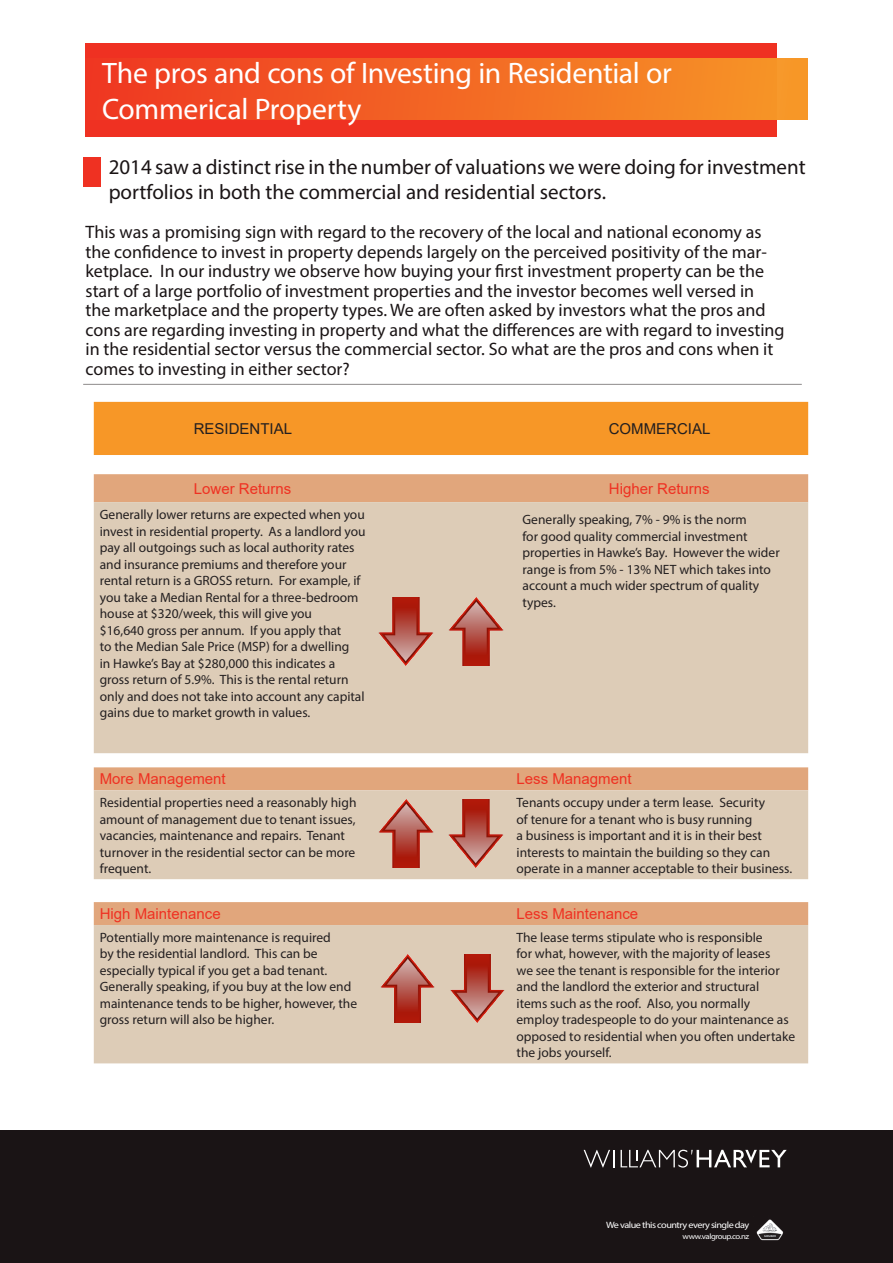
<style>
.page{position:relative;width:893px;height:1263px;background:#fff}
.page>*{position:absolute;margin:0;border:0;box-sizing:border-box;transform-origin:0 0}
.Name{font:29.7px/35.7px "Myriad Pro";letter-spacing:-.01em;color:#fff}
.Heading{font:21px/25.2px "Myriad Pro";color:#1a1415}
.Heading-2{font:18px/19.5px "Myriad Pro";color:#1a1415}
.t1{font:15px "Arial";color:#ef3122}
.t2{font:15px "Arial";color:#231f20}
.t3{font:13.5px/16.5px "Myriad Pro";color:#231f20}
.t4{font:9.15px "Myriad Pro";letter-spacing:-.05em;color:#fff;scale:1.11 1}
.t5{font:7.8px "Myriad Pro";letter-spacing:-.05em;color:#fff;scale:1.11 1}
</style>
<div class="page">
<div style="left:0;top:1130px;width:893px;height:133px;background:#1a1415"></div>
<svg style="left:584px;top:1149px;width:203px;height:18px"></svg>
<div style="left:86px;top:43px;width:691px;height:93px;background:#ef3122"></div>
<div style="left:86px;top:59px;width:722px;height:61px;background:linear-gradient(to right,#ef3622,#f79827)"></div>
<img style="left:756px;top:1219px;width:28px;height:21px">
<div style="left:94px;top:402px;width:714px;height:53px;background:#f79727"></div>
<div style="left:94px;top:474px;width:714px;height:28px;background:#e1a67c"></div>
<svg style="left:94px;top:502px;width:714px;height:561px;background:#dfccb6"></svg>
<div style="left:83px;top:157px;width:17px;height:30px;background:#ef3122"></div>
<hr style="left:83px;top:384px;width:719px;height:1px;background:#1a1415">
<img style="left:448px;top:597px;width:56px;height:68px">
<img style="left:378px;top:597px;width:56px;height:68px">
<img style="left:378px;top:799px;width:56px;height:68px">
<img style="left:448px;top:799px;width:56px;height:68px">
<img style="left:379px;top:955px;width:57px;height:68px">
<img style="left:449px;top:955px;width:57px;height:68px">
<p class="Name" style="left:102px;top:55px;width:571px">The pros and cons of Investing in Residential or<br>Commerical Property</p>
<p class="Heading" style="left:109px;top:154px;width:698px">2014 saw a distinct rise in the number of valuations we were doing for investment portfolios in both the commercial and residential sectors.</p>
<p class="Heading-2" style="left:86px;top:222px;width:701px">This was a promising sign with regard to the recovery of the local and national economy as the confidence to invest in property depends largely on the perceived positivity of the mar&shy;ketplace. In our industry we observe how buying your first investment property can be the start of a large portfolio of investment properties and the investor becomes well versed in<br>the marketplace and the property types. We are often asked by investors what the pros and cons are regarding investing in property and what the differences are with regard to investing in the residential sector versus the commercial sector. So what are the pros and cons when it comes to investing in either sector?</p>
<p class="t2" style="left:194px;top:418px;width:100px">RESIDENTIAL</p>
<p class="t2" style="left:609px;top:418px;width:103px">COMMERCIAL</p>
<p class="t1" style="left:194px;top:478px;width:99px">Lower Returns</p>
<p class="t1" style="left:609px;top:478px;width:102px">Higher Returns</p>
<p class="t3" style="left:100px;top:506px;width:267px">Generally lower returns are expected when you invest in residential property. As a landlord you pay all outgoings such as local authority rates and insurance premiums and therefore your rental return is a GROSS return. For example, if you take a Median Rental for a three-bedroom house at $320/week, this will give you<br>$16,640 gross per annum. If you apply that<br>to the Median Sale Price (MSP) for a dwelling<br>in Hawke’s Bay at $280,000 this indicates a gross return of 5.9%. This is the rental return only and does not take into account any capital gains due to market growth in values.</p>
<p class="t3" style="left:522px;top:511px;width:259px">Generally speaking, 7% - 9% is the norm<br>for good quality commercial investment properties in Hawke’s Bay. However the wider range is from 5% - 13% NET which takes into account a much wider spectrum of quality types.</p>
<p class="t1" style="left:100px;top:769px;width:127px">More Management</p>
<p class="t1" style="left:516px;top:769px;width:117px">Less Managment</p>
<p class="t3" style="left:100px;top:794px;width:258px">Residential properties need a reasonably high amount of management due to tenant issues, vacancies, maintenance and repairs. Tenant turnover in the residential sector can be more frequent.</p>
<p class="t3" style="left:516px;top:794px;width:277px">Tenants occupy under a term lease. Security<br>of tenure for a tenant who is busy running<br>a business is important and it is in their best interests to maintain the building so they can operate in a manner acceptable to their business.</p>
<p class="t1" style="left:100px;top:903px;width:122px">High Maintenance</p>
<p class="t1" style="left:516px;top:903px;width:123px">Less Maintenance</p>
<p class="t3" style="left:100px;top:929px;width:259px">Potentially more maintenance is required<br>by the residential landlord. This can be especially typical if you get a bad tenant.<br>Generally speaking, if you buy at the low end maintenance tends to be higher, however, the gross return will also be higher.</p>
<p class="t3" style="left:516px;top:929px;width:280px">The lease terms stipulate who is responsible<br>for what, however, with the majority of leases<br>we see the tenant is responsible for the interior and the landlord the exterior and structural<br>items such as the roof. Also, you normally employ tradespeople to do your maintenance as opposed to residential when you often undertake the jobs yourself.</p>
<p class="t4" style="left:606px;top:1220px;width:130px">We value this country every single day</p>
<p class="t5" style="left:683px;top:1231px;width:62px">www.valgroup.co.nz</p>
</div>
